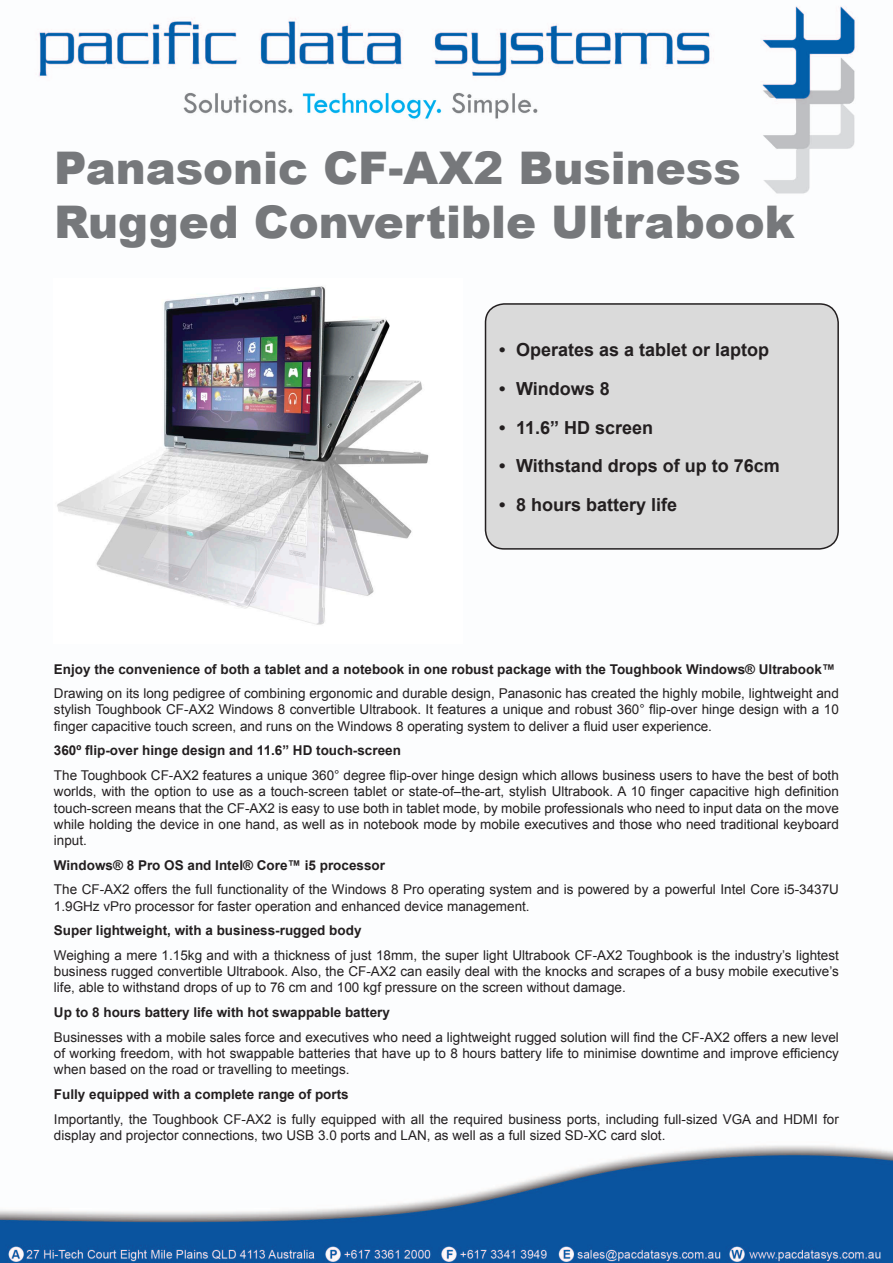
<style>
.page{position:relative;width:893px;height:1263px;background:#fff}
.page>*{position:absolute;margin:0;border:0;box-sizing:border-box;transform-origin:0 0}
.Front_Page_Heading_1{font:900 45px/54px "Arial";color:#76787b}
.t1{font:700 18px "Arial";color:#231f20}
.Body_Text{font:13.5px/16.2px "Arial";color:#231f20;text-align:justify}
.Body_Text-2{font:700 13.5px "Arial";color:#231f20}
</style>
<div class="page">
<img style="left:0;top:6px;width:893px;height:1257px">
<div style="left:485px;top:304px;width:353px;height:245px;background:#dadada;border-radius:19px"></div>
<div style="left:485px;top:303px;width:354px;height:247px;border:2px solid #231f20;border-radius:19px"></div>
<img style="left:54px;top:279px;width:408px;height:364px">
<p class="Front_Page_Heading_1" style="left:54px;top:139px;width:742px">Panasonic CF-AX2 Business<br>Rugged Convertible Ultrabook</p>
<p class="t1" style="left:499px;top:338px;width:272px">• Operates as a tablet or laptop</p>
<p class="t1" style="left:499px;top:377px;width:112px">• Windows 8</p>
<p class="t1" style="left:499px;top:415px;width:156px">• 11.6” HD screen</p>
<p class="t1" style="left:499px;top:454px;width:282px">• Withstand drops of up to 76cm</p>
<p class="t1" style="left:499px;top:492px;width:180px">• 8 hours battery life</p>
<p class="Body_Text-2" style="left:54px;top:660px;width:783px">Enjoy the convenience of both a tablet and a notebook in one robust package with the Toughbook Windows® Ultrabook™</p>
<p class="Body_Text" style="left:54px;top:685px;width:786px">Drawing on its long pedigree of combining ergonomic and durable design, Panasonic has created the highly mobile, lightweight and stylish Toughbook CF-AX2 Windows 8 convertible Ultrabook. It features a unique and robust 360° flip-over hinge design with a 10 finger capacitive touch screen, and runs on the Windows 8 operating system to deliver a fluid user experience.</p>
<p class="Body_Text-2" style="left:54px;top:742px;width:349px">360º flip-over hinge design and 11.6” HD touch-screen</p>
<p class="Body_Text" style="left:54px;top:767px;width:786px">The Toughbook CF-AX2 features a unique 360° degree flip-over hinge design which allows business users to have the best of both worlds, with the option to use as a touch-screen tablet or state-of–the-art, stylish Ultrabook. A 10 finger capacitive high definition touch-screen means that the CF-AX2 is easy to use both in tablet mode, by mobile professionals who need to input data on the move while holding the device in one hand, as well as in notebook mode by mobile executives and those who need traditional keyboard input.</p>
<p class="Body_Text-2" style="left:54px;top:856px;width:333px">Windows® 8 Pro OS and Intel® Core™ i5 processor</p>
<p class="Body_Text" style="left:54px;top:882px;width:786px">The CF-AX2 offers the full functionality of the Windows 8 Pro operating system and is powered by a powerful Intel Core i5-3437U<br>1.9GHz vPro processor for faster operation and enhanced device management.</p>
<p class="Body_Text-2" style="left:54px;top:921px;width:309px">Super lightweight, with a business-rugged body</p>
<p class="Body_Text" style="left:54px;top:947px;width:786px">Weighing a mere 1.15kg and with a thickness of just 18mm, the super light Ultrabook CF-AX2 Toughbook is the industry’s lightest business rugged convertible Ultrabook. Also, the CF-AX2 can easily deal with the knocks and scrapes of a busy mobile executive’s life, able to withstand drops of up to 76 cm and 100 kgf pressure on the screen without damage.</p>
<p class="Body_Text-2" style="left:54px;top:1003px;width:338px">Up to 8 hours battery life with hot swappable battery</p>
<p class="Body_Text" style="left:54px;top:1029px;width:786px">Businesses with a mobile sales force and executives who need a lightweight rugged solution will find the CF-AX2 offers a new level of working freedom, with hot swappable batteries that have up to 8 hours battery life to minimise downtime and improve efficiency when based on the road or travelling to meetings.</p>
<p class="Body_Text-2" style="left:54px;top:1085px;width:296px">Fully equipped with a complete range of ports</p>
<p class="Body_Text" style="left:54px;top:1111px;width:786px">Importantly, the Toughbook CF-AX2 is fully equipped with all the required business ports, including full-sized VGA and HDMI for display and projector connections, two USB 3.0 ports and LAN, as well as a full sized SD-XC card slot.</p>
</div>
